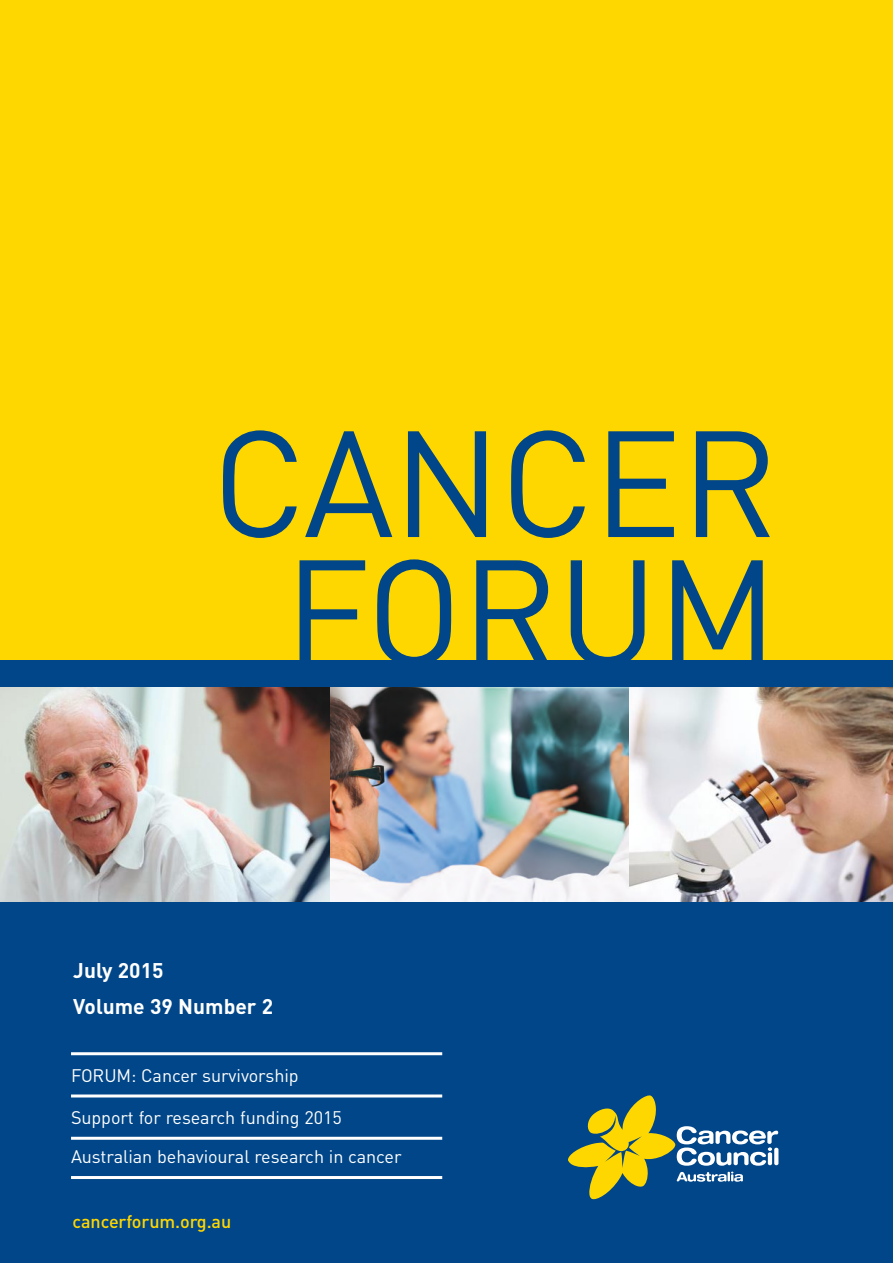
<style>
.page{position:relative;width:893px;height:1263px;background:#fff}
.page>*{position:absolute;margin:0;border:0;box-sizing:border-box;transform-origin:0 0}
.t1{font:148.5px/129px "DIN";letter-spacing:-.01em;color:#004688;text-align:center}
.t2{font:700 21px/36px "DIN";color:#fff}
.t3{font:18px/39.3px "DIN";letter-spacing:-.005em;color:#fff}
.t4{font:500 18px "DIN";letter-spacing:-.005em;color:#ffd700}
</style>
<div class="page">
<div style="left:0;top:658px;width:893px;height:605px;background:#004688"></div>
<hr style="left:71px;top:1052px;width:371px;height:3px;background:#fff">
<hr style="left:71px;top:1094px;width:371px;height:3px;background:#fff">
<hr style="left:71px;top:1137px;width:371px;height:3px;background:#fff">
<hr style="left:71px;top:1176px;width:371px;height:3px;background:#fff">
<div style="left:0;top:0;width:893px;height:660px;background:#ffd700"></div>
<svg style="left:568px;top:1095px;width:210px;height:104px"></svg>
<img style="left:0;top:687px;width:331px;height:215px">
<img style="left:331px;top:687px;width:298px;height:215px">
<img style="left:629px;top:687px;width:264px;height:215px">
<h1 class="t1" style="left:212px;top:421px;width:568px">CANCER<br>FORUM</h1>
<p class="t2" style="left:73px;top:951px;width:201px">July 2015<br>Volume 39 Number 2</p>
<p class="t3" style="left:71px;top:1056px;width:229px">FORUM: Cancer survivorship</p>
<p class="t3" style="left:71px;top:1098px;width:332px">Support for research funding 2015<br>Australian behavioural research in cancer</p>
<p class="t4" style="left:73px;top:1209px;width:160px">cancerforum.org.au</p>
</div>
